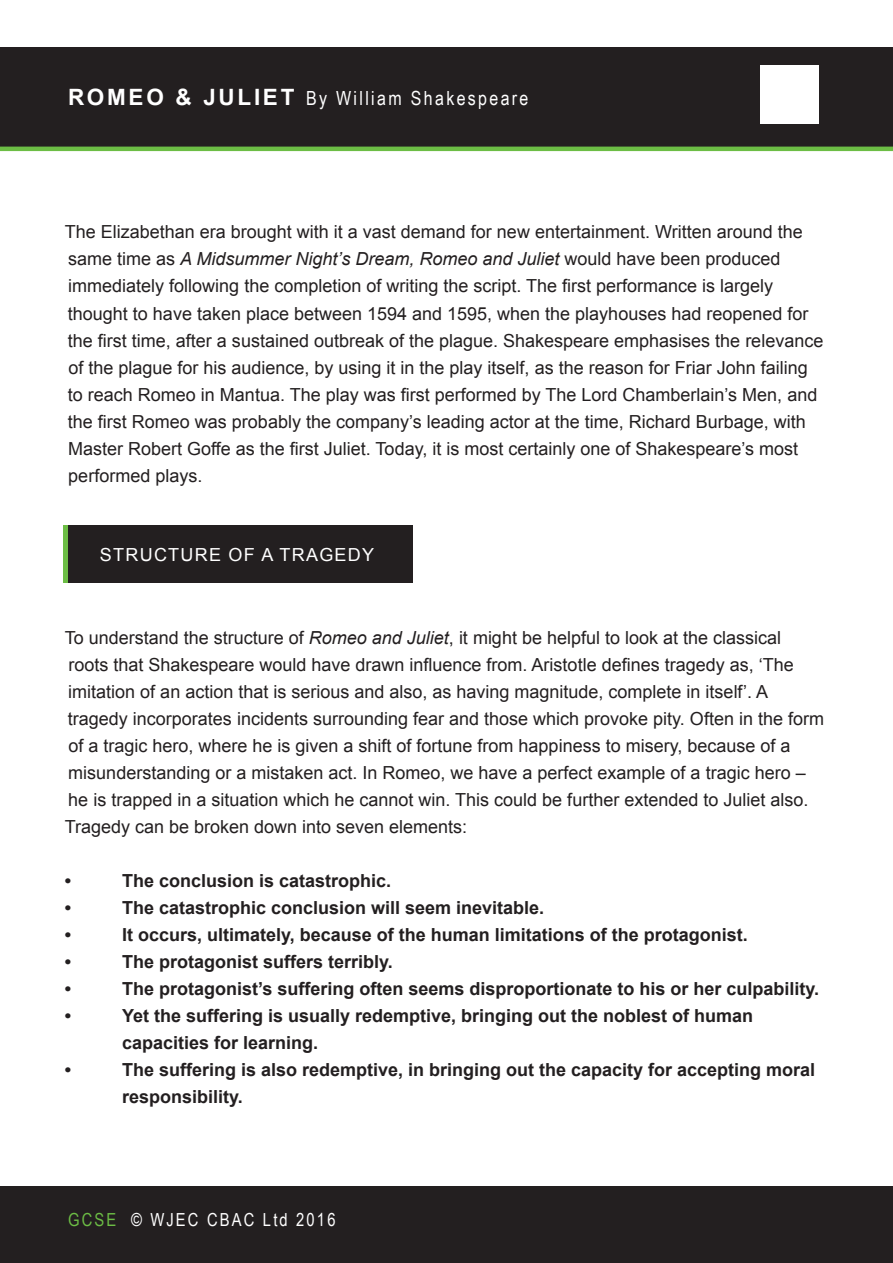
<style>
.page{position:relative;width:893px;height:1263px;background:#fff}
.page>*{position:absolute;margin:0;border:0;box-sizing:border-box;transform-origin:0 0}
.t1{font:19.5px "Arial Narrow";letter-spacing:.12em;color:#fff}
.t2{font:18px/27px "Arial";color:#231f20}
.t3{font:700 18px/27px "Arial";color:#231f20}
.t4{font:18px "Arial Narrow";letter-spacing:.12em;color:#fff}
.t5{font:18px "Arial";letter-spacing:.07em;color:#fff}
.s1{font-family:"Arial";font-weight:700;font-size:22.5px}
.s2{font-style:italic}
.s3{color:#6cbd45}
</style>
<div class="page">
<div style="left:0;top:47px;width:893px;height:100px;background:#231f20"></div>
<div style="left:760px;top:65px;width:59px;height:59px;background:#fff"></div>
<hr style="left:0;top:147px;width:893px;height:4px;background:#6cbd45">
<div style="left:0;top:1186px;width:893px;height:77px;background:#231f20"></div>
<div style="left:64px;top:525px;width:38px;height:58px;background:#6cbd45"></div>
<div style="left:68px;top:525px;width:344px;height:58px;background:#231f20"></div>
<p class="t1" style="left:68px;top:84px;width:462px"><span class="s1">ROMEO &amp; JULIET</span> By William Shakespeare</p>
<p class="t2" style="left:65px;top:219px;width:760px">The Elizabethan era brought with it a vast demand for new entertainment. Written around the same time as <span class="s2">A Midsummer Night’s Dream, Romeo and Juliet</span> would have been produced immediately following the completion of writing the script. The first performance is largely thought to have taken place between 1594 and 1595, when the playhouses had reopened for the first time, after a sustained outbreak of the plague. Shakespeare emphasises the relevance of the plague for his audience, by using it in the play itself, as the reason for Friar John failing to reach Romeo in Mantua. The play was first performed by The Lord Chamberlain’s Men, and the first Romeo was probably the company’s leading actor at the time, Richard Burbage, with Master Robert Goffe as the first Juliet. Today, it is most certainly one of Shakespeare’s most performed plays.</p>
<p class="t5" style="left:100px;top:542px;width:276px">STRUCTURE OF A TRAGEDY</p>
<p class="t2" style="left:65px;top:624px;width:761px">To understand the structure of <span class="s2">Romeo and Juliet</span>, it might be helpful to look at the classical roots that Shakespeare would have drawn influence from. Aristotle defines tragedy as, ‘The imitation of an action that is serious and also, as having magnitude, complete in itself’. A tragedy incorporates incidents surrounding fear and those which provoke pity. Often in the form of a tragic hero, where he is given a shift of fortune from happiness to misery, because of a misunderstanding or a mistaken act. In Romeo, we have a perfect example of a tragic hero – he is trapped in a situation which he cannot win. This could be further extended to Juliet also.<br>Tragedy can be broken down into seven elements:</p>
<p class="t3" style="left:65px;top:867px;width:8px">•</p>
<p class="t3" style="left:122px;top:867px;width:271px">The conclusion is catastrophic.</p>
<p class="t3" style="left:65px;top:894px;width:8px">•</p>
<p class="t3" style="left:122px;top:894px;width:424px">The catastrophic conclusion will seem inevitable.</p>
<p class="t3" style="left:65px;top:921px;width:8px">•</p>
<p class="t3" style="left:122px;top:921px;width:627px">It occurs, ultimately, because of the human limitations of the protagonist.</p>
<p class="t3" style="left:65px;top:948px;width:8px">•</p>
<p class="t3" style="left:122px;top:948px;width:272px">The protagonist suffers terribly.</p>
<p class="t3" style="left:65px;top:975px;width:8px">•</p>
<p class="t3" style="left:122px;top:975px;width:699px">The protagonist’s suffering often seems disproportionate to his or her culpability.</p>
<p class="t3" style="left:65px;top:1002px;width:8px">•</p>
<p class="t3" style="left:122px;top:1002px;width:633px">Yet the suffering is usually redemptive, bringing out the noblest of human</p>
<p class="t3" style="left:122px;top:1029px;width:198px">capacities for learning.</p>
<p class="t3" style="left:65px;top:1056px;width:8px">•</p>
<p class="t3" style="left:122px;top:1056px;width:695px">The suffering is also redemptive, in bringing out the capacity for accepting moral responsibility.</p>
<p class="t4" style="left:68px;top:1206px;width:269px"><span class="s3">GCSE</span> © WJEC CBAC Ltd 2016</p>
</div>
